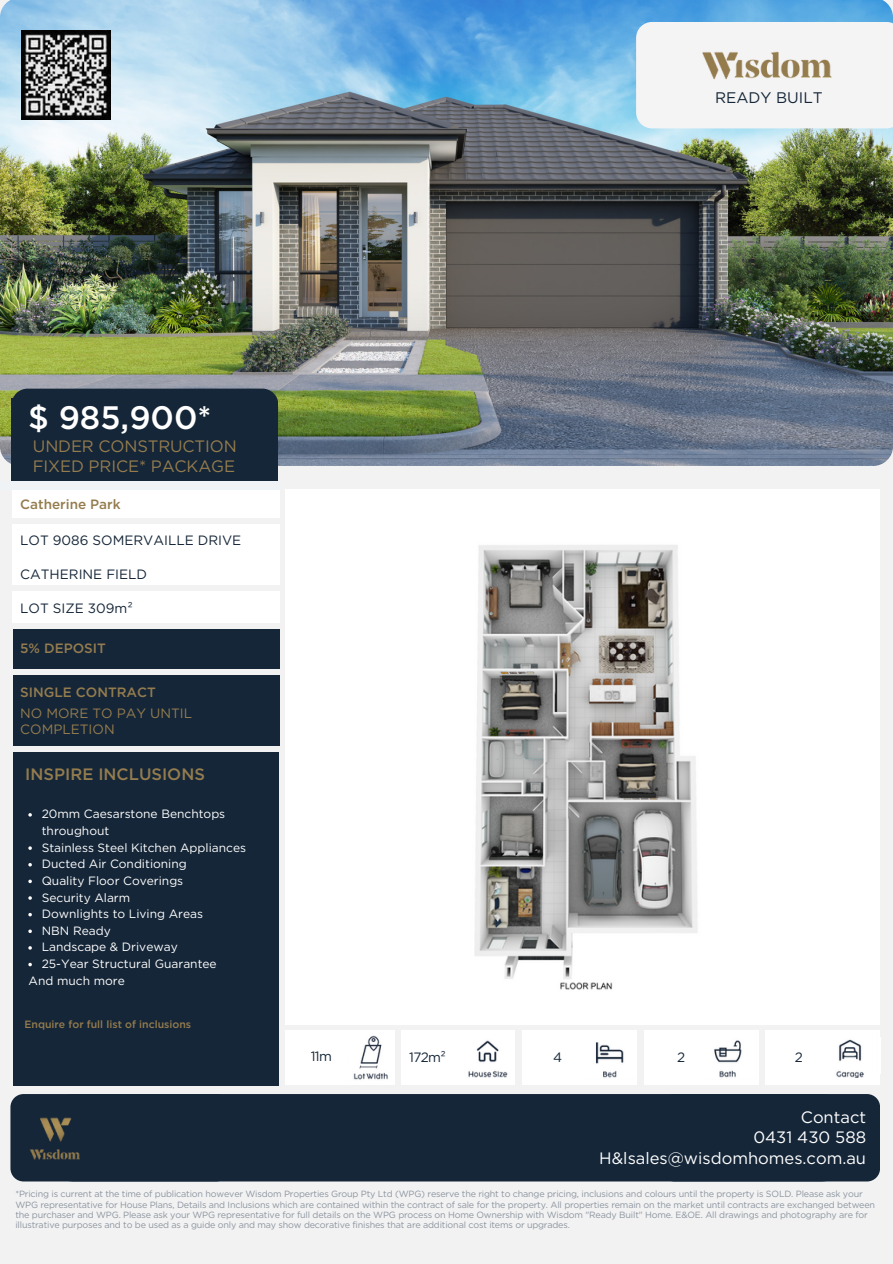
<style>
.page{position:relative;width:893px;height:1264px;background:#fff}
.page>*{position:absolute;margin:0;border:0;box-sizing:border-box;transform-origin:0 0}
.t1{font:500 32.4px "Gotham";color:#fff}
.t2{font:16.5px "Gotham";color:#fff}
.t3{font:16.5px/19.2px "Gotham";letter-spacing:-.01em;color:#947c4e}
.t4{font:500 16.5px "Gotham";color:#947c4e}
.t5{font:15.3px "Gotham";color:#152638}
.t6{font:13.5px "Gotham";color:#152638}
.t7{font:500 13.5px "Gotham";color:#947c4e}
.t8{font:13.5px "Gotham";color:#947c4e}
.t9{font:12px/16.6px "Gotham";color:#fff}
.t10{font:500 10.5px "Gotham";color:#947c4e}
.t11{font:9px/10.4px "Gotham";letter-spacing:-.02em;color:#8c959f}
</style>
<div class="page">
<div style="left:0;top:0;width:892px;height:1263px;background:#f2f2f2"></div>
<img style="left:0;top:0;width:892px;height:466px">
<svg style="left:635px;top:22px;width:257px;height:106px"></svg>
<img style="left:696px;top:43px;width:145px;height:41px">
<div style="left:12px;top:524px;width:267px;height:61px;background:#fff"></div>
<div style="left:13px;top:752px;width:265px;height:333px;background:#152638"></div>
<div style="left:285px;top:489px;width:594px;height:536px;background:#fff"></div>
<div style="left:219px;top:1094px;width:452px;height:87px;background:#152638"></div>
<div style="left:661px;top:1094px;width:218px;height:87px;background:#152638;border-radius:13px"></div>
<div style="left:10px;top:1094px;width:219px;height:87px;background:#152638;border-radius:13px"></div>
<div style="left:12px;top:388px;width:266px;height:107px;background:#152638;border-radius:16px"></div>
<div style="left:12px;top:398px;width:265px;height:83px;background:#152638"></div>
<div style="left:12px;top:591px;width:267px;height:31px;background:#fff"></div>
<div style="left:12px;top:487px;width:267px;height:30px;background:#fff"></div>
<div style="left:0;top:480px;width:280px;height:9px;background:#f0f3f6"></div>
<img style="left:21px;top:31px;width:89px;height:89px">
<img style="left:30px;top:1117px;width:50px;height:43px">
<div style="left:13px;top:675px;width:266px;height:70px;background:#152638"></div>
<div style="left:13px;top:629px;width:266px;height:39px;background:#152638"></div>
<div style="left:765px;top:1030px;width:114px;height:55px;background:#fff"></div>
<img style="left:879px;top:1037px;width:1px;height:36px">
<div style="left:643px;top:1030px;width:115px;height:55px;background:#fff"></div>
<div style="left:522px;top:1030px;width:115px;height:55px;background:#fff"></div>
<div style="left:401px;top:1030px;width:113px;height:55px;background:#fff"></div>
<div style="left:285px;top:1030px;width:109px;height:55px;background:#fff"></div>
<img style="left:596px;top:1042px;width:28px;height:36px">
<img style="left:714px;top:1040px;width:28px;height:38px">
<img style="left:836px;top:1039px;width:28px;height:38px">
<img style="left:468px;top:1040px;width:40px;height:37px">
<img style="left:353px;top:1035px;width:35px;height:45px">
<img style="left:474px;top:545px;width:224px;height:445px">
<svg style="left:28px;top:813px;width:4px;height:3px"></svg>
<svg style="left:28px;top:863px;width:4px;height:3px"></svg>
<svg style="left:28px;top:879px;width:4px;height:4px"></svg>
<svg style="left:28px;top:896px;width:4px;height:3px"></svg>
<svg style="left:28px;top:912px;width:4px;height:4px"></svg>
<svg style="left:28px;top:929px;width:4px;height:4px"></svg>
<svg style="left:28px;top:946px;width:4px;height:3px"></svg>
<svg style="left:28px;top:962px;width:4px;height:4px"></svg>
<p class="t5" style="left:714px;top:88px;width:109px">READY BUILT</p>
<p class="t1" style="left:28px;top:398px;width:185px">$ 985,900*</p>
<p class="t3" style="left:33px;top:437px;width:205px">UNDER CONSTRUCTION<br>FIXED PRICE* PACKAGE</p>
<p class="t7" style="left:20px;top:496px;width:102px">Catherine Park</p>
<p class="t6" style="left:20px;top:532px;width:222px">LOT 9086 SOMERVAILLE DRIVE</p>
<p class="t6" style="left:20px;top:565px;width:128px">CATHERINE FIELD</p>
<p class="t6" style="left:20px;top:599px;width:114px">LOT SIZE 309m²</p>
<p class="t7" style="left:20px;top:640px;width:87px">5% DEPOSIT</p>
<p class="t7" style="left:20px;top:683px;width:137px">SINGLE CONTRACT</p>
<p class="t8" style="left:20px;top:705px;width:173px">NO MORE TO PAY UNTIL</p>
<p class="t8" style="left:20px;top:720px;width:96px">COMPLETION</p>
<p class="t4" style="left:25px;top:763px;width:181px">INSPIRE INCLUSIONS</p>
<p class="t9" style="left:42px;top:805px;width:185px">20mm Caesarstone Benchtops throughout</p>
<p class="t9" style="left:42px;top:839px;width:206px">Stainless Steel Kitchen Appliances</p>
<p class="t9" style="left:42px;top:855px;width:146px">Ducted Air Conditioning</p>
<p class="t9" style="left:42px;top:872px;width:143px">Quality Floor Coverings</p>
<p class="t9" style="left:42px;top:888px;width:90px">Security Alarm</p>
<p class="t9" style="left:42px;top:905px;width:163px">Downlights to Living Areas</p>
<p class="t9" style="left:42px;top:922px;width:70px">NBN Ready</p>
<p class="t9" style="left:42px;top:938px;width:137px">Landscape &amp; Driveway</p>
<p class="t9" style="left:42px;top:955px;width:176px">25-Year Structural Guarantee</p>
<p class="t9" style="left:29px;top:972px;width:98px">And much more</p>
<p class="t10" style="left:25px;top:1018px;width:168px">Enquire for full list of inclusions</p>
<p class="t6" style="left:310px;top:1047px;width:23px">11m</p>
<p class="t6" style="left:409px;top:1049px;width:38px">172m²</p>
<p class="t6" style="left:553px;top:1049px;width:11px">4</p>
<p class="t6" style="left:676px;top:1049px;width:10px">2</p>
<p class="t6" style="left:794px;top:1049px;width:10px">2</p>
<p class="t2" style="left:800px;top:1107px;width:67px">Contact</p>
<p class="t2" style="left:753px;top:1127px;width:114px">0431 430 588</p>
<p class="t2" style="left:599px;top:1147px;width:268px">H&amp;lsales@wisdomhomes.com.au</p>
<p class="t11" style="left:15px;top:1188px;width:860px">*Pricing is current at the time of publication however Wisdom Properties Group Pty Ltd (WPG) reserve the right to change pricing, inclusions and colours until the property is SOLD. Please ask your WPG representative for House Plans, Details and Inclusions which are contained within the contract of sale for the property. All properties remain on the market until contracts are exchanged between the purchaser and WPG. Please ask your WPG representative for full details on the WPG process on Home Ownership with Wisdom "Ready Built" Home. E&amp;OE. All drawings and photography are for illustrative purposes and to be used as a guide only and may show decorative finishes that are additional cost items or upgrades.</p>
</div>
